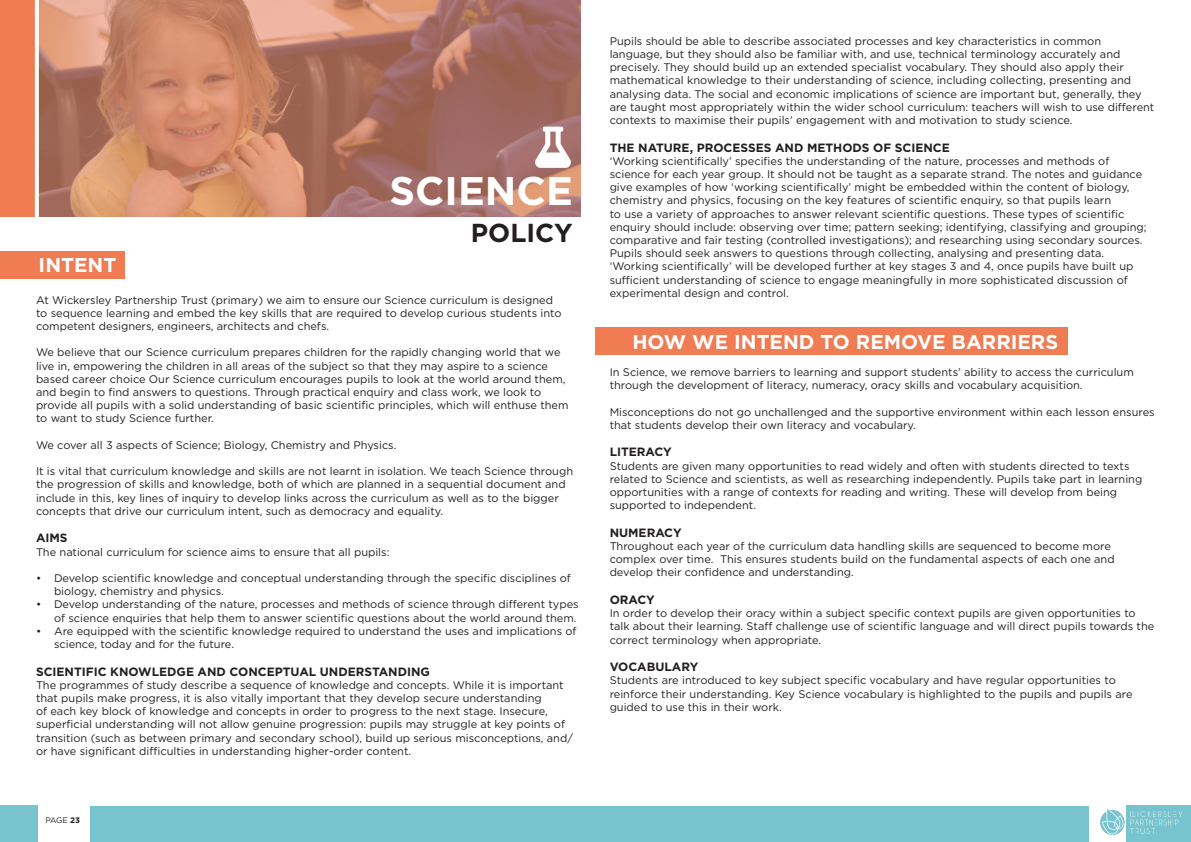
<style>
.page{position:relative;width:1191px;height:842px;background:#fff}
.page>*{position:absolute;margin:0;border:0;box-sizing:border-box;transform-origin:0 0}
.t1{font:700 40px "Gotham";color:#fff}
.t2{font:700 26px "Gotham";color:#231f20}
.t3{font:700 20px "Gotham";color:#fff}
.t4{font:700 12px "Gotham";color:#231f20}
.t5{font:11px/13.2px "Gotham";color:#231f20}
.t6{font:8px "Gotham";color:#231f20}
.s1{font-weight:700}
</style>
<div class="page">
<div style="left:1126px;top:806px;width:65px;height:36px;background:#78c4ce"></div>
<img style="left:1100px;top:809px;width:82px;height:26px">
<div style="left:0;top:806px;width:37px;height:36px;background:#78c4ce"></div>
<div style="left:90px;top:806px;width:998px;height:36px;background:#78c4ce"></div>
<div style="left:0;top:0;width:36px;height:216px;background:#f07c53"></div>
<svg style="left:34px;top:0;width:546px;height:216px"></svg>
<svg style="left:35px;top:0;width:4px;height:217px"></svg>
<img style="left:533px;top:126px;width:39px;height:43px">
<div style="left:0;top:251px;width:125px;height:27px;background:#f07c53"></div>
<div style="left:595px;top:327px;width:472px;height:28px;background:#f07c53"></div>
<p class="t3" style="left:39px;top:252px;width:79px">INTENT</p>
<h1 class="t1" style="left:389px;top:164px;width:185px">SCIENCE</h1>
<p class="t2" style="left:471px;top:215px;width:103px">POLICY</p>
<p class="t5" style="left:36px;top:293px;width:527px">At Wickersley Partnership Trust (primary) we aim to ensure our Science curriculum is designed to sequence learning and embed the key skills that are required to develop curious students into competent designers, engineers, architects and chefs.</p>
<p class="t5" style="left:36px;top:346px;width:534px">We believe that our Science curriculum prepares children for the rapidly changing world that we live in, empowering the children in all areas of the subject so that they may aspire to a science based career choice Our Science curriculum encourages pupils to look at the world around them, and begin to find answers to questions. Through practical enquiry and class work, we look to provide all pupils with a solid understanding of basic scientific principles, which will enthuse them to want to study Science further.</p>
<p class="t5" style="left:36px;top:438px;width:362px">We cover all 3 aspects of Science; Biology, Chemistry and Physics.</p>
<p class="t5" style="left:36px;top:464px;width:538px">It is vital that curriculum knowledge and skills are not learnt in isolation. We teach Science through the progression of skills and knowledge, both of which are planned in a sequential document and include in this, key lines of inquiry to develop links across the curriculum as well as to the bigger concepts that drive our curriculum intent, such as democracy and equality.</p>
<p class="t4" style="left:36px;top:530px;width:33px">AIMS</p>
<p class="t5" style="left:36px;top:545px;width:355px">The national curriculum for science aims to ensure that all pupils:</p>
<p class="t5" style="left:54px;top:571px;width:518px;text-indent:-18px">• Develop scientific knowledge and conceptual understanding through the specific disciplines of biology, chemistry and physics.</p>
<p class="t5" style="left:36px;top:598px;width:544px;text-align:right">• Develop understanding of the nature, processes and methods of science through different types of science enquiries that help them to answer scientific questions about the world around them.</p>
<p class="t5" style="left:54px;top:624px;width:524px;text-indent:-18px">• Are equipped with the scientific knowledge required to understand the uses and implications of science, today and for the future.</p>
<p class="t4" style="left:36px;top:663px;width:395px">SCIENTIFIC KNOWLEDGE AND CONCEPTUAL UNDERSTANDING</p>
<p class="t5" style="left:36px;top:678px;width:538px">The programmes of study describe a sequence of knowledge and concepts. While it is important that pupils make progress, it is also vitally important that they develop secure understanding<br>of each key block of knowledge and concepts in order to progress to the next stage. Insecure, superficial understanding will not allow genuine progression: pupils may struggle at key points of transition (such as between primary and secondary school), build up serious misconceptions, and/ or have significant difficulties in understanding higher-order content.</p>
<p class="t6" style="left:45px;top:815px;width:36px">PAGE <span class="s1">23</span></p>
<p class="t5" style="left:609px;top:34px;width:546px">Pupils should be able to describe associated processes and key characteristics in common language, but they should also be familiar with, and use, technical terminology accurately and precisely. They should build up an extended specialist vocabulary. They should also apply their mathematical knowledge to their understanding of science, including collecting, presenting and analysing data. The social and economic implications of science are important but, generally, they are taught most appropriately within the wider school curriculum: teachers will wish to use different contexts to maximise their pupils’ engagement with and motivation to study science.</p>
<p class="t4" style="left:609px;top:139px;width:342px">THE NATURE, PROCESSES AND METHODS OF SCIENCE</p>
<p class="t5" style="left:609px;top:154px;width:538px">‘Working scientifically’ specifies the understanding of the nature, processes and methods of science for each year group. It should not be taught as a separate strand. The notes and guidance give examples of how ‘working scientifically’ might be embedded within the content of biology, chemistry and physics, focusing on the key features of scientific enquiry, so that pupils learn<br>to use a variety of approaches to answer relevant scientific questions. These types of scientific enquiry should include: observing over time; pattern seeking; identifying, classifying and grouping; comparative and fair testing (controlled investigations); and researching using secondary sources.<br>Pupils should seek answers to questions through collecting, analysing and presenting data. ‘Working scientifically’ will be developed further at key stages 3 and 4, once pupils have built up sufficient understanding of science to engage meaningfully in more sophisticated discussion of experimental design and control.</p>
<p class="t3" style="left:632px;top:329px;width:427px">HOW WE INTEND TO REMOVE BARRIERS</p>
<p class="t5" style="left:609px;top:365px;width:526px">In Science, we remove barriers to learning and support students’ ability to access the curriculum through the development of literacy, numeracy, oracy skills and vocabulary acquisition.</p>
<p class="t5" style="left:609px;top:405px;width:546px">Misconceptions do not go unchallenged and the supportive environment within each lesson ensures that students develop their own literacy and vocabulary.</p>
<p class="t4" style="left:609px;top:444px;width:64px">LITERACY</p>
<p class="t5" style="left:609px;top:459px;width:534px">Students are given many opportunities to read widely and often with students directed to texts related to Science and scientists, as well as researching independently. Pupils take part in learning opportunities with a range of contexts for reading and writing. These will develop from being supported to independent.</p>
<p class="t4" style="left:609px;top:525px;width:73px">NUMERACY</p>
<p class="t5" style="left:609px;top:539px;width:506px">Throughout each year of the curriculum data handling skills are sequenced to become more complex over time. This ensures students build on the fundamental aspects of each one and develop their confidence and understanding.</p>
<p class="t4" style="left:609px;top:592px;width:47px">ORACY</p>
<p class="t5" style="left:609px;top:606px;width:546px">In order to develop their oracy within a subject specific context pupils are given opportunities to talk about their learning. Staff challenge use of scientific language and will direct pupils towards the correct terminology when appropriate.</p>
<p class="t4" style="left:609px;top:659px;width:90px">VOCABULARY</p>
<p class="t5" style="left:609px;top:674px;width:524px">Students are introduced to key subject specific vocabulary and have regular opportunities to reinforce their understanding. Key Science vocabulary is highlighted to the pupils and pupils are guided to use this in their work.</p>
</div>
